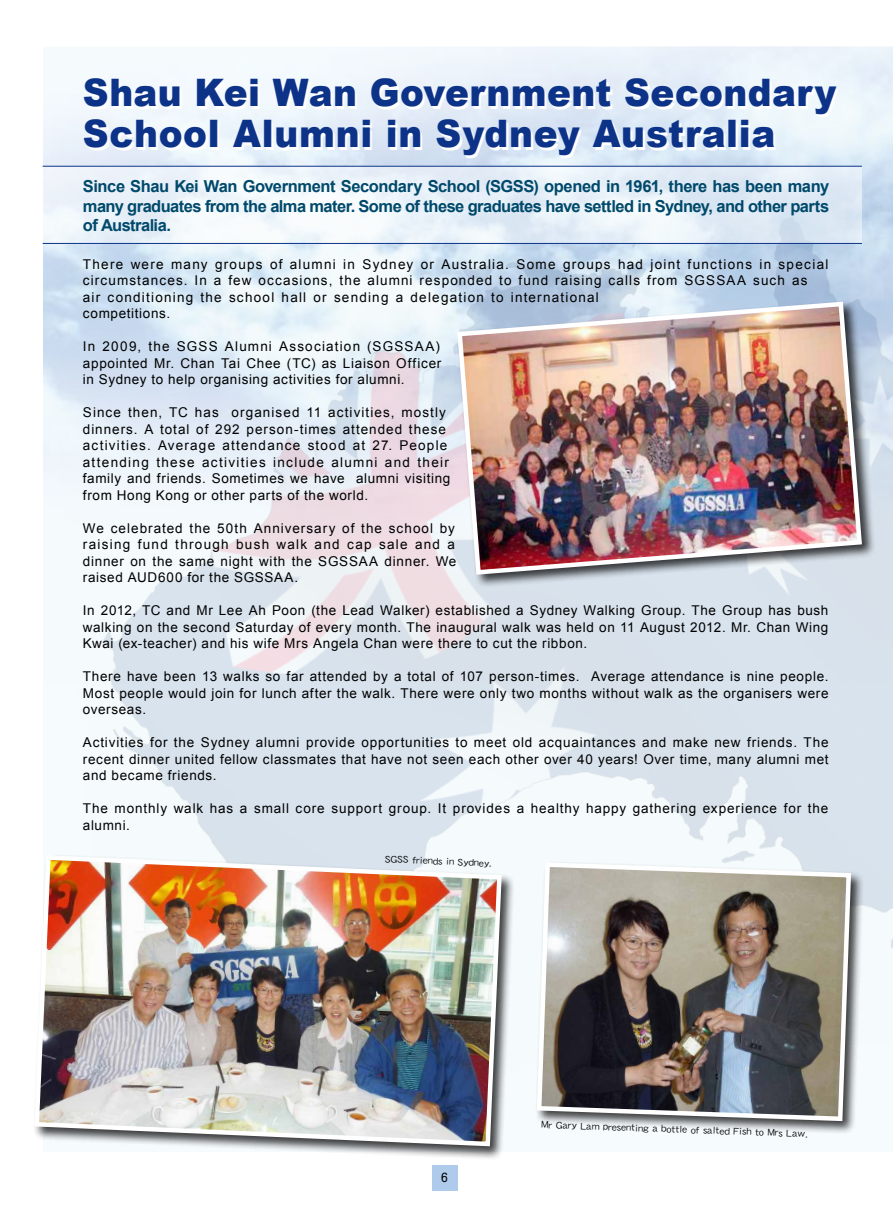
<style>
.page{position:relative;width:893px;height:1212px;background:#fff}
.page>*{position:absolute;margin:0;border:0;box-sizing:border-box;transform-origin:0 0}
.t1{font:900 37.95px/40.5px "Arial";letter-spacing:.015em;color:#0c3388;scale:.95 1}
.t2{font:700 16.5px/19.8px "Arial";letter-spacing:-.035em;color:#00496b;text-align:justify}
.t3{font:13.5px/16.5px "Arial";letter-spacing:.07em;color:#000;text-align:justify}
.t4{font:13.5px/16.5px "Arial";letter-spacing:.09em;color:#000}
.t5{font:12px "DF Li Hei Md WIN BF";color:#000}
.t6{font:10.5px "DF Hei Md HKSCSP U";color:#000}
</style>
<div class="page">
<img style="left:43px;top:169px;width:850px;height:780px">
<svg style="left:42px;top:166px;width:820px;height:78px;fill:#e9f1f9"></svg>
<div style="left:456px;top:300px;width:420px;height:288px;background:#000;opacity:.75"></div>
<img style="left:455px;top:299px;width:409px;height:278px">
<div style="left:33px;top:853px;width:482px;height:307px;background:#000;opacity:.75"></div>
<img style="left:33px;top:853px;width:471px;height:295px">
<div style="left:535px;top:861px;width:330px;height:274px;background:#000;opacity:.75"></div>
<img style="left:534px;top:860px;width:319px;height:263px">
<hr style="left:43px;top:243px;width:819px;height:1px;background:#0c3388">
<hr style="left:43px;top:166px;width:819px;height:1px;background:#0c3388">
<div style="left:432px;top:1165px;width:25px;height:26px;background:#afcbeb"></div>
<h1 class="t1" style="left:83px;top:71px;width:794px">Shau Kei Wan Government Secondary<br>School Alumni in Sydney Australia</h1>
<p class="t2" style="left:83px;top:177px;width:748px">Since Shau Kei Wan Government Secondary School (SGSS) opened in 1961, there has been many many graduates from the alma mater. Some of these graduates have settled in Sydney, and other parts of Australia.</p>
<p class="t4" style="left:83px;top:256px;width:747px">There were many groups of alumni in Sydney or Australia. Some groups had joint functions in special circumstances. In a few occasions, the alumni responded to fund raising calls from SGSSAA such as<br>air conditioning the school hall or sending a delegation to international<br>competitions.</p>
<p class="t3" style="left:83px;top:338px;width:360px">In 2009, the SGSS Alumni Association (SGSSAA) appointed Mr. Chan Tai Chee (TC) as Liaison Officer in Sydney to help organising activities for alumni.</p>
<p class="t3" style="left:83px;top:404px;width:369px;text-align:left">Since then, TC has organised 11 activities, mostly dinners. A total of 292 person-times attended these activities. Average attendance stood at 27. People attending these activities include alumni and their family and friends. Sometimes we have alumni visiting from Hong Kong or other parts of the world.</p>
<p class="t3" style="left:83px;top:520px;width:375px">We celebrated the 50th Anniversary of the school by raising fund through bush walk and cap sale and a dinner on the same night with the SGSSAA dinner. We raised AUD600 for the SGSSAA.</p>
<p class="t3" style="left:83px;top:602px;width:747px">In 2012, TC and Mr Lee Ah Poon (the Lead Walker) established a Sydney Walking Group. The Group has bush walking on the second Saturday of every month. The inaugural walk was held on 11 August 2012. Mr. Chan Wing Kwai (ex-teacher) and his wife Mrs Angela Chan were there to cut the ribbon.</p>
<p class="t3" style="left:83px;top:668px;width:747px">There have been 13 walks so far attended by a total of 107 person-times. Average attendance is nine people.<br>Most people would join for lunch after the walk. There were only two months without walk as the organisers were overseas.</p>
<p class="t3" style="left:83px;top:734px;width:747px">Activities for the Sydney alumni provide opportunities to meet old acquaintances and make new friends. The recent dinner united fellow classmates that have not seen each other over 40 years! Over time, many alumni met and became friends.</p>
<p class="t3" style="left:83px;top:800px;width:747px">The monthly walk has a small core support group. It provides a healthy happy gathering experience for the alumni.</p>
<p class="t6" style="left:385px;top:853px;width:108px;rotate:2deg">SGSS friends in Sydney.</p>
<p class="t5" style="left:441px;top:1171px;width:7px">6</p>
<p class="t6" style="left:541px;top:1119px;width:268px;rotate:2deg">Mr Gary Lam presenting a bottle of salted Fish to Mrs Law.</p>
</div>
